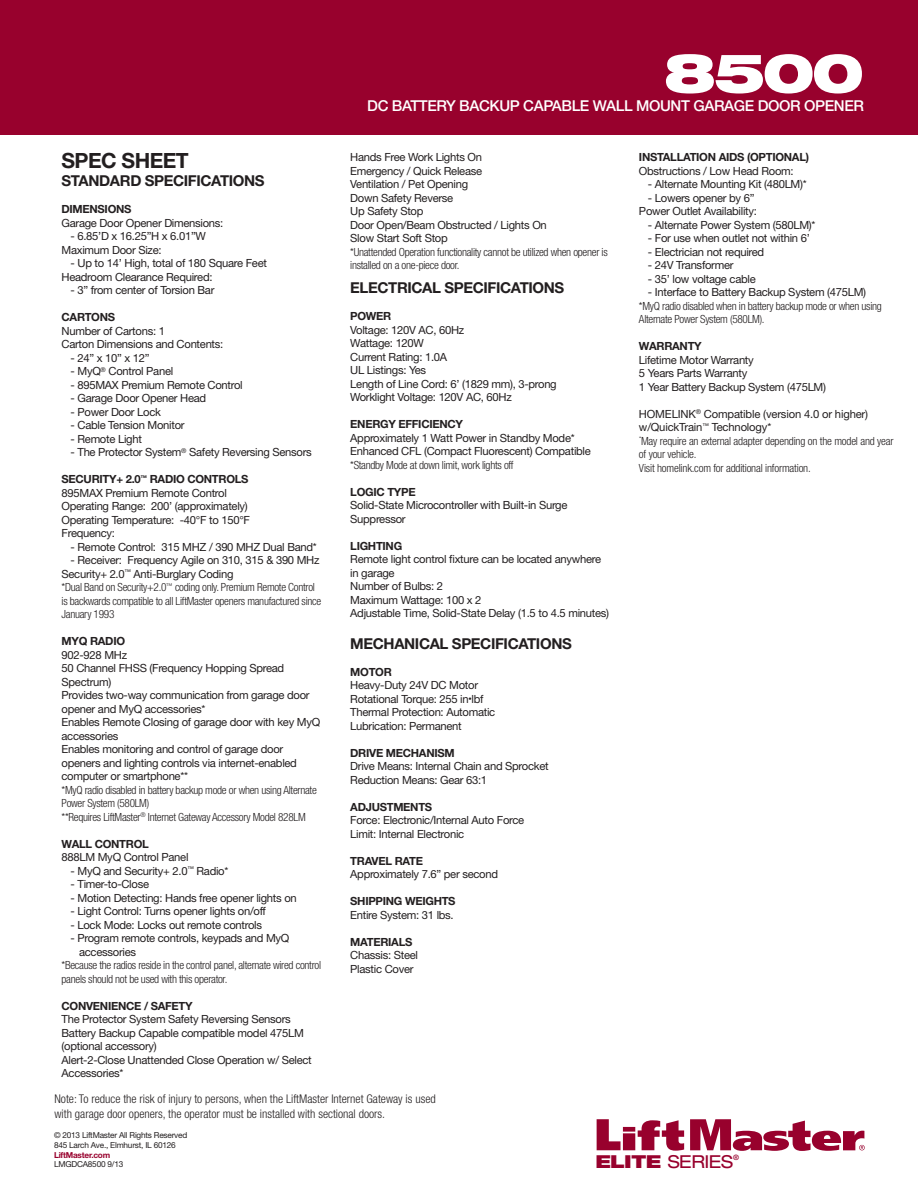
<style>
.page{position:relative;width:918px;height:1188px;background:#fff}
.page>*{position:absolute;margin:0;border:0;box-sizing:border-box;transform-origin:0 0}
.t1{font:900 expanded 54px "Helvetica Neue LT Std";color:#fff}
.t2{font:700 21px "Helvetica Neue LT Std";color:#231f20}
.t3{font:expanded 17.85px "Helvetica Neue LT Std";letter-spacing:-.025em;color:#98012d}
.t4{font:700 15px "Helvetica Neue LT Std";letter-spacing:-.025em;color:#231f20}
.t5{font:500 15px "Helvetica Neue LT Std";letter-spacing:-.025em;color:#fff}
.t6{font:300 condensed 12px/14.4px "Helvetica Neue LT Std";color:#231f20}
.t7{font:11.25px/13.5px "Helvetica Neue LT Std";letter-spacing:-.025em;color:#231f20}
.t8{font:300 condensed 11.25px/13.5px "Helvetica Neue LT Std";letter-spacing:-.025em;color:#231f20}
.t9{font:700 11.25px "Helvetica Neue LT Std";letter-spacing:-.025em;color:#231f20}
.t10{font:8.25px/9.9px "Helvetica Neue LT Std";letter-spacing:-.025em;color:#231f20}
.t11{font:700 8.25px "Helvetica Neue LT Std";letter-spacing:-.025em;color:#98012d}
.t12{font:expanded 7.5px "Helvetica Neue LT Std";color:#98012d}
.s1{font-weight:400;font-stretch:normal}
.s2{font-weight:900}
</style>
<div class="page">
<div style="left:0;top:0;width:918px;height:135px;background:#98012d"></div>
<svg style="left:597px;top:1119px;width:87px;height:32px"></svg>
<svg style="left:690px;top:1119px;width:175px;height:32px"></svg>
<h2 class="t2" style="left:62px;top:148px;width:15px">SPEC</h2>
<h2 class="t2" style="left:122px;top:148px;width:42px">SHEET</h2>
<h3 class="t4" style="left:62px;top:172px;width:205px">STANDARD SPECIFICATIONS</h3>
<p class="t9" style="left:62px;top:202px;width:16px">DIMENSIONS</p>
<p class="t7" style="left:62px;top:216px;width:163px">Garage Door Opener Dimensions:</p>
<p class="t7" style="left:62px;top:229px;width:146px;text-indent:9px">- 6.85’D x 16.25”H x 6.01”W<br>Maximum Door Size:</p>
<p class="t7" style="left:62px;top:256px;width:207px;text-indent:9px">- Up to 14’ High, total of 180 Square Feet<br>Headroom Clearance Required:</p>
<p class="t7" style="left:71px;top:283px;width:145px">- 3” from center of Torsion Bar</p>
<p class="t9" style="left:62px;top:310px;width:17px">CARTONS</p>
<p class="t7" style="left:62px;top:324px;width:163px">Number of Cartons: 1<br>Carton Dimensions and Contents:</p>
<p class="t7" style="left:71px;top:351px;width:81px">- 24” x 10” x 12”</p>
<p class="t7" style="left:71px;top:364px;width:104px">- MyQ<sup>®</sup> Control Panel</p>
<p class="t7" style="left:71px;top:378px;width:174px">- 895MAX Premium Remote Control</p>
<p class="t7" style="left:71px;top:391px;width:137px">- Garage Door Opener Head</p>
<p class="t7" style="left:71px;top:405px;width:92px">- Power Door Lock</p>
<p class="t7" style="left:71px;top:418px;width:116px">- Cable Tension Monitor</p>
<p class="t7" style="left:71px;top:432px;width:73px">- Remote Light</p>
<p class="t7" style="left:71px;top:445px;width:243px">- The Protector System<sup>®</sup> Safety Reversing Sensors</p>
<p class="t9" style="left:62px;top:472px;width:15px">SECURIT</p>
<p class="t9" style="left:109px;top:472px;width:57px">Y+ 2.0<sup>™</sup> RADIO</p>
<p class="t9" style="left:187px;top:472px;width:17px">CONTROLS</p>
<p class="t7" style="left:62px;top:486px;width:190px">895MAX Premium Remote Control<br>Operating Range: 200’ (approximately)<br>Operating Temperature: -40°F to 150°F<br>Frequency:</p>
<p class="t7" style="left:71px;top:540px;width:248px">- Remote Control: 315 MHZ / 390 MHZ Dual Band*</p>
<p class="t8" style="left:62px;top:554px;width:261px;text-indent:9px"><span class="s1">- Receiver: Frequency Agile on 310, 315 &amp; 390 MHz Security+ 2.0</span><sup>™</sup> <span class="s1">Anti-Burglary Coding<br></span>*Dual Band on Security+2.0<sup>™</sup> coding only. Premium Remote Control is backwards compatible to all LiftMaster openers manufactured since January 1993</p>
<p class="t9" style="left:62px;top:634px;width:45px">MYQ RADIO</p>
<p class="t7" style="left:62px;top:648px;width:260px">902-928 MHz<br>50 Channel FHSS (Frequency Hopping Spread Spectrum)<br>Provides two-way communication from garage door opener and MyQ accessories*<br>Enables Remote Closing of garage door with key MyQ accessories<br>Enables monitoring and control of garage door openers and lighting controls via internet-enabled computer or smartphone**</p>
<p class="t8" style="left:62px;top:783px;width:257px">*MyQ radio disabled in battery backup mode or when using Alternate<br>Power System (580LM)<br>**Requires LiftMaster<sup>®</sup> Internet Gateway Accessory Model 828LM</p>
<p class="t9" style="left:62px;top:837px;width:9px">WALL</p>
<p class="t9" style="left:95px;top:837px;width:9px">CONTROL</p>
<p class="t7" style="left:62px;top:850px;width:128px">888LM MyQ Control Panel</p>
<p class="t7" style="left:71px;top:864px;width:159px">- MyQ and Security+ 2.0<sup>™</sup> Radio*</p>
<p class="t7" style="left:71px;top:877px;width:80px">- Timer-to-Close</p>
<p class="t7" style="left:71px;top:891px;width:228px">- Motion Detecting: Hands free opener lights on</p>
<p class="t7" style="left:71px;top:904px;width:197px">- Light Control: Turns opener lights on/off</p>
<p class="t7" style="left:71px;top:918px;width:193px">- Lock Mode: Locks out remote controls</p>
<p class="t7" style="left:79px;top:931px;width:212px;text-indent:-9px">- Program remote controls, keypads and MyQ accessories</p>
<p class="t8" style="left:62px;top:959px;width:261px">*Because the radios reside in the control panel, alternate wired control panels should not be used with this operator.</p>
<p class="t9" style="left:62px;top:999px;width:40px">CONVENIENCE</p>
<p class="t9" style="left:144px;top:999px;width:22px">/ SAFET</p>
<p class="t9" style="left:185px;top:999px;width:9px">Y</p>
<p class="t7" style="left:62px;top:1012px;width:252px">The Protector System Safety Reversing Sensors Battery Backup Capable compatible model 475LM (optional accessory)<br>Alert-2-Close Unattended Close Operation w/ Select Accessories*</p>
<h1 class="t1" style="left:664px;top:38px;width:202px">8500</h1>
<h3 class="t5" style="left:758px;top:96px;width:58px">DOOR OPE</h3>
<h3 class="t5" style="left:834px;top:96px;width:21px">NER</h3>
<h3 class="t5" style="left:367px;top:96px;width:249px">DC BATTERY BACKUP CAPABLE WALL</h3>
<h3 class="t5" style="left:636px;top:96px;width:80px">MOUNT GARAGE</h3>
<p class="t7" style="left:350px;top:150px;width:198px">Hands Free Work Lights On<br>Emergency / Quick Release<br>Ventilation / Pet Opening<br>Down Safety Reverse<br>Up Safety Stop<br>Door Open/Beam Obstructed / Lights On<br>Slow Start Soft Stop</p>
<p class="t8" style="left:350px;top:245px;width:259px">*Unattended Operation functionality cannot be utilized when opener is installed on a one-piece door.</p>
<h3 class="t4" style="left:350px;top:279px;width:216px">ELECTRICAL SPECIFICATIONS</h3>
<p class="t9" style="left:350px;top:309px;width:17px">POWER</p>
<p class="t7" style="left:350px;top:323px;width:208px">Voltage: 120V AC, 60Hz<br>Wattage: 120W<br>Current Rating: 1.0A<br>UL Listings: Yes<br>Length of Line Cord: 6’ (1829 mm), 3-prong<br>Worklight Voltage: 120V AC, 60Hz</p>
<p class="t9" style="left:350px;top:417px;width:16px">ENERG</p>
<p class="t9" style="left:388px;top:417px;width:25px">Y EFFICIENC</p>
<p class="t9" style="left:456px;top:417px;width:9px">Y</p>
<p class="t7" style="left:350px;top:431px;width:242px">Approximately 1 Watt Power in Standby Mode*<br>Enhanced CFL (Compact Fluorescent) Compatible</p>
<p class="t8" style="left:350px;top:458px;width:165px">*Standby Mode at down limit, work lights off</p>
<p class="t9" style="left:350px;top:485px;width:15px">LOGIC</p>
<p class="t9" style="left:387px;top:485px;width:22px">TYPE</p>
<p class="t7" style="left:350px;top:498px;width:219px">Solid-State Microcontroller with Built-in Surge<br>Suppressor</p>
<p class="t9" style="left:350px;top:539px;width:34px">LIG HTING</p>
<p class="t7" style="left:350px;top:552px;width:260px">Remote light control fixture can be located anywhere in garage<br>Number of Bulbs: 2<br>Maximum Wattage: 100 x 2<br>Adjustable Time, Solid-State Delay (1.5 to 4.5 minutes)</p>
<h3 class="t4" style="left:350px;top:634px;width:223px">MECHANICAL SPECIFICATIONS</h3>
<p class="t9" style="left:350px;top:665px;width:19px">MOTOR</p>
<p class="t7" style="left:350px;top:678px;width:147px">Heavy-Duty 24V DC Motor<br>Rotational Torque: 255 in<sup>•</sup>lbf<br>Thermal Protection: Automatic<br>Lubrication: Permanent</p>
<p class="t9" style="left:350px;top:746px;width:77px">DRIVE MECHANISM</p>
<p class="t7" style="left:350px;top:759px;width:200px">Drive Means: Internal Chain and Sprocket<br>Reduction Means: Gear 63:1</p>
<p class="t9" style="left:350px;top:800px;width:30px">ADJUSTMENTS</p>
<p class="t7" style="left:350px;top:813px;width:176px">Force: Electronic/Internal Auto Force<br>Limit: Internal Electronic</p>
<p class="t9" style="left:350px;top:854px;width:60px">TRAVEL RATE</p>
<p class="t7" style="left:350px;top:867px;width:149px">Approximately 7.6” per second</p>
<p class="t9" style="left:350px;top:894px;width:23px">SHIPPING</p>
<p class="t9" style="left:405px;top:894px;width:45px">WEIG HTS</p>
<p class="t7" style="left:350px;top:908px;width:105px">Entire System: 31 lbs.</p>
<p class="t9" style="left:350px;top:935px;width:18px">MATERIALS</p>
<p class="t7" style="left:350px;top:948px;width:69px">Chassis: Steel<br>Plastic Cover</p>
<p class="t9" style="left:639px;top:150px;width:8px">INSTALLATION</p>
<p class="t9" style="left:719px;top:150px;width:8px">AIDS</p>
<p class="t9" style="left:747px;top:150px;width:11px">(OPTIONAL</p>
<p class="t9" style="left:806px;top:150px;width:5px">)</p>
<p class="t7" style="left:639px;top:164px;width:156px">Obstructions / Low Head Room:</p>
<p class="t7" style="left:648px;top:177px;width:160px">- Alternate Mounting Kit (480LM)*</p>
<p class="t7" style="left:639px;top:191px;width:119px;text-align:center">- Lowers opener by 6”<br>Power Outlet Availability:</p>
<p class="t7" style="left:648px;top:218px;width:169px">- Alternate Power System (580LM)*</p>
<p class="t7" style="left:648px;top:231px;width:163px">- For use when outlet not within 6’</p>
<p class="t7" style="left:648px;top:245px;width:118px">- Electrician not required</p>
<p class="t7" style="left:648px;top:258px;width:87px">- 24V Transformer</p>
<p class="t7" style="left:648px;top:272px;width:109px">- 35’ low voltage cable</p>
<p class="t7" style="left:648px;top:285px;width:220px">- Interface to Battery Backup System (475LM)</p>
<p class="t8" style="left:639px;top:299px;width:244px">*MyQ radio disabled when in battery backup mode or when using<br>Alternate Power System (580LM).</p>
<p class="t9" style="left:639px;top:339px;width:9px">WARRANT</p>
<p class="t9" style="left:694px;top:339px;width:9px">Y</p>
<p class="t7" style="left:639px;top:353px;width:189px">Lifetime Motor Warranty<br>5 Years Parts Warranty<br>1 Year Battery Backup System (475LM)</p>
<p class="t8" style="left:639px;top:407px;width:256px"><span class="s1">HOMELINK</span><sup>®</sup> <span class="s1">Compatible (version 4.0 or higher) w/QuickTrain</span><sup>™</sup> <span class="s1">Technology*<br></span><sup>*</sup>May require an external adapter depending on the model and year of your vehicle.<br>Visit homelink.com for additional information.</p>
<p class="t6" style="left:55px;top:1092px;width:383px">Note: To reduce the risk of injury to persons, when the LiftMaster Internet Gateway is used with garage door openers, the operator must be installed with sectional doors.</p>
<p class="t10" style="left:54px;top:1130px;width:135px">© 2013 LiftMaster All Rights Reserved<br>845 Larch Ave., Elmhurst, IL 60126</p>
<p class="t11" style="left:54px;top:1149px;width:58px">LIFTMASTER.COM</p>
<p class="t10" style="left:54px;top:1159px;width:71px">LMGDCA8500 9/13</p>
<h3 class="t3" style="left:596px;top:1151px;width:139px"><span class="s2">elite</span> SERIES</h3>
<p class="t12" style="left:733px;top:1153px;width:7px">®</p>
</div>
